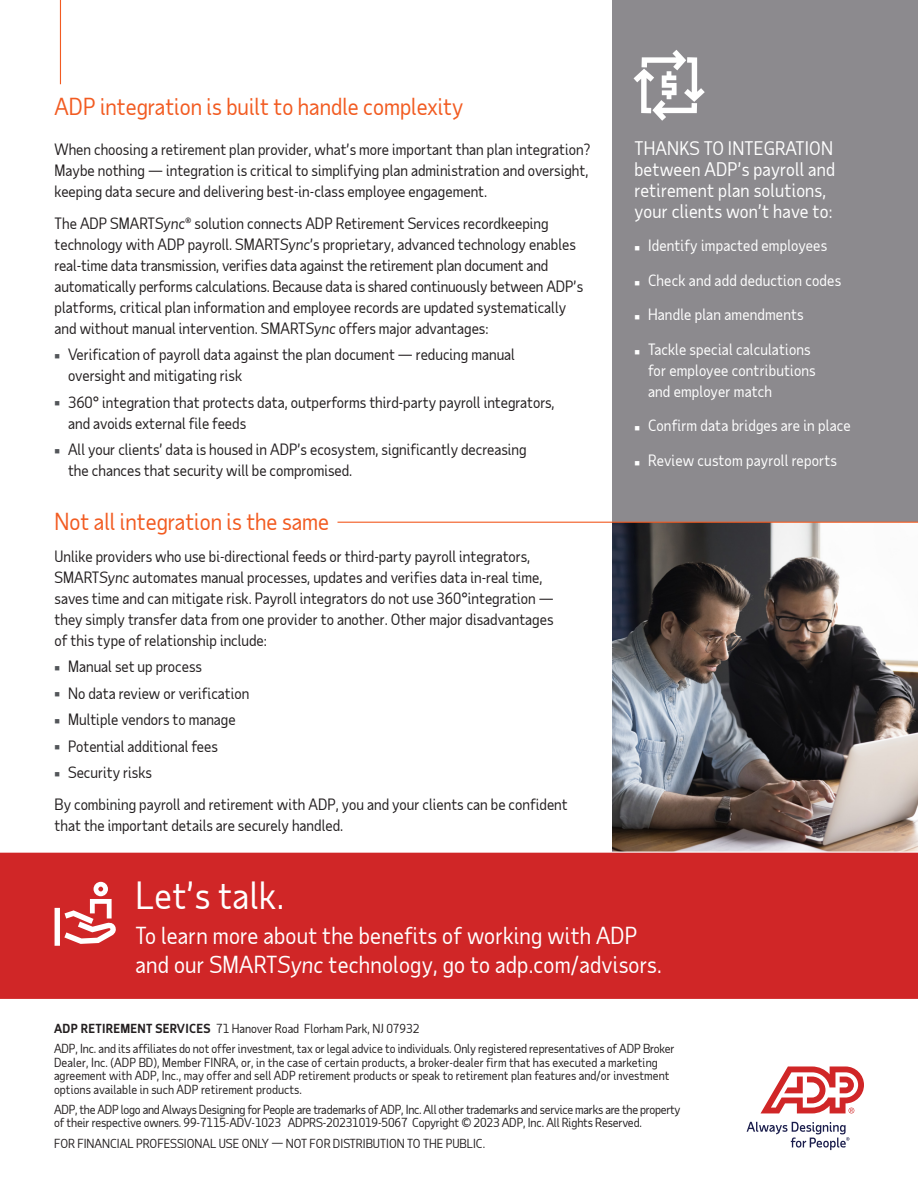
<style>
.page{position:relative;width:918px;height:1188px;background:#fff}
.page>*{position:absolute;margin:0;border:0;box-sizing:border-box;transform-origin:0 0}
._2019_-_Slick_-_CTA_Title{font:36px "Taub Sans";letter-spacing:.01em;color:#fff}
._2019_-_CTA_-_Copy{font:22.5px/28.5px "Taub Sans";letter-spacing:.01em;color:#fff}
._2019_-_Headlines{font:22.5px "Taub Sans";color:#f25b21}
._2019_-_Body_Copy{font:18px/21px "Taub Sans";letter-spacing:.01em;color:#fff}
._2019_-_Body_Copy-2{font:15px/21px "Taub Sans";color:#231f20}
.t1{font:15px/21px "Taub Sans";letter-spacing:.01em;color:#fff}
._2019_-_Body_Copy-3{font:12px/13.5px "Taub Sans";letter-spacing:.005em;color:#231f20}
._2019_-_Source___Footer{font:12px/13.5px "Taub Sans";letter-spacing:-.01em;color:#231f20}
.s1{font-style:italic}
.s2{font-weight:700}
</style>
<div class="page">
<img style="left:612px;top:523px;width:306px;height:329px">
<svg style="left:747px;top:1122px;width:102px;height:28px"></svg>
<svg style="left:761px;top:1066px;width:103px;height:47px"></svg>
<hr style="left:60px;top:0;width:1px;height:84px;background:#f25b21">
<div style="left:0;top:852px;width:918px;height:147px;background:#d02627"></div>
<svg style="left:55px;top:882px;width:62px;height:64px"></svg>
<div style="left:612px;top:0;width:306px;height:522px;background:#8c8a8e"></div>
<svg style="left:634px;top:50px;width:71px;height:71px"></svg>
<hr style="left:338px;top:522px;width:580px;height:1px;background:#f25b21">
<p class="_2019_-_Headlines" style="left:55px;top:92px;width:410px">ADP integration is built to handle complexity</p>
<p class="_2019_-_Body_Copy-2" style="left:55px;top:139px;width:537px">When choosing a retirement plan provider, what’s more important than plan integration?<br>Maybe nothing — integration is critical to simplifying plan administration and oversight, keeping data secure and delivering best-in-class employee engagement.</p>
<p class="_2019_-_Body_Copy-2" style="left:55px;top:213px;width:530px">The ADP SMART<span class="s1">Sync</span>® solution connects ADP Retirement Services recordkeeping technology with ADP payroll. SMART<span class="s1">Sync</span>’s proprietary, advanced technology enables real-time data transmission, verifies data against the retirement plan document and automatically performs calculations. Because data is shared continuously between ADP’s platforms, critical plan information and employee records are updated systematically and without manual intervention. SMART<span class="s1">Sync</span> offers major advantages:</p>
<p class="_2019_-_Body_Copy-2" style="left:68px;top:344px;width:448px">Verification of payroll data against the plan document — reducing manual oversight and mitigating risk</p>
<p class="_2019_-_Body_Copy-2" style="left:68px;top:391px;width:488px">360° integration that protects data, outperforms third-party payroll integrators, and avoids external file feeds</p>
<p class="_2019_-_Body_Copy-2" style="left:68px;top:439px;width:460px">All your clients’ data is housed in ADP’s ecosystem, significantly decreasing the chances that security will be compromised.</p>
<p class="_2019_-_Headlines" style="left:55px;top:508px;width:276px">Not all integration is the same</p>
<p class="_2019_-_Body_Copy-2" style="left:55px;top:546px;width:501px">Unlike providers who use bi-directional feeds or third-party payroll integrators, SMART<span class="s1">Sync</span> automates manual processes, updates and verifies data in-real time, saves time and can mitigate risk. Payroll integrators do not use 360°integration — they simply transfer data from one provider to another. Other major disadvantages of this type of relationship include:</p>
<p class="_2019_-_Body_Copy-2" style="left:68px;top:656px;width:135px">Manual set up process</p>
<p class="_2019_-_Body_Copy-2" style="left:68px;top:682px;width:183px">No data review or verification</p>
<p class="_2019_-_Body_Copy-2" style="left:68px;top:709px;width:169px">Multiple vendors to manage</p>
<p class="_2019_-_Body_Copy-2" style="left:68px;top:735px;width:151px">Potential additional fees</p>
<p class="_2019_-_Body_Copy-2" style="left:68px;top:762px;width:85px">Security risks</p>
<p class="_2019_-_Body_Copy-2" style="left:55px;top:793px;width:515px">By combining payroll and retirement with ADP, you and your clients can be confident that the important details are securely handled.</p>
<p class="_2019_-_Body_Copy" style="left:634px;top:138px;width:202px">THANKS TO INTEGRATION between ADP’s payroll and retirement plan solutions, your clients won’t have to:</p>
<p class="t1" style="left:648px;top:235px;width:181px">Identify impacted employees</p>
<p class="t1" style="left:648px;top:269px;width:195px">Check and add deduction codes</p>
<p class="t1" style="left:648px;top:304px;width:157px">Handle plan amendments</p>
<p class="t1" style="left:648px;top:338px;width:169px">Tackle special calculations for employee contributions and employer match</p>
<p class="t1" style="left:648px;top:415px;width:204px">Confirm data bridges are in place</p>
<p class="t1" style="left:648px;top:449px;width:190px">Review custom payroll reports</p>
<p class="_2019_-_Slick_-_CTA_Title" style="left:136px;top:873px;width:150px">Let’s talk.</p>
<p class="_2019_-_CTA_-_Copy" style="left:136px;top:921px;width:528px">To learn more about the benefits of working with ADP and our SMART<span class="s1">Sync</span> technology, go to adp.com/advisors.</p>
<p class="_2019_-_Body_Copy-3" style="left:54px;top:1021px;width:367px"><span class="s2">ADP RETIREMENT SERVICES</span> 71 Hanover Road Florham Park, NJ 07932</p>
<p class="_2019_-_Body_Copy-3" style="left:54px;top:1042px;width:622px">ADP, Inc. and its affiliates do not offer investment, tax or legal advice to individuals. Only registered representatives of ADP Broker Dealer, Inc. (ADP BD), Member FINRA, or, in the case of certain products, a broker-dealer firm that has executed a marketing agreement with ADP, Inc., may offer and sell ADP retirement products or speak to retirement plan features and/or investment options available in such ADP retirement products.</p>
<p class="_2019_-_Source___Footer" style="left:54px;top:1102px;width:628px">ADP, the ADP logo and Always Designing for People are trademarks of ADP, Inc. All other trademarks and service marks are the property of their respective owners. 99-7115-ADV-1023 ADPRS-20231019-5067 Copyright © 2023 ADP, Inc. All Rights Reserved.</p>
<p class="_2019_-_Source___Footer" style="left:54px;top:1136px;width:433px">FOR FINANCIAL PROFESSIONAL USE ONLY — NOT FOR DISTRIBUTION TO THE PUBLIC.</p>
</div>
